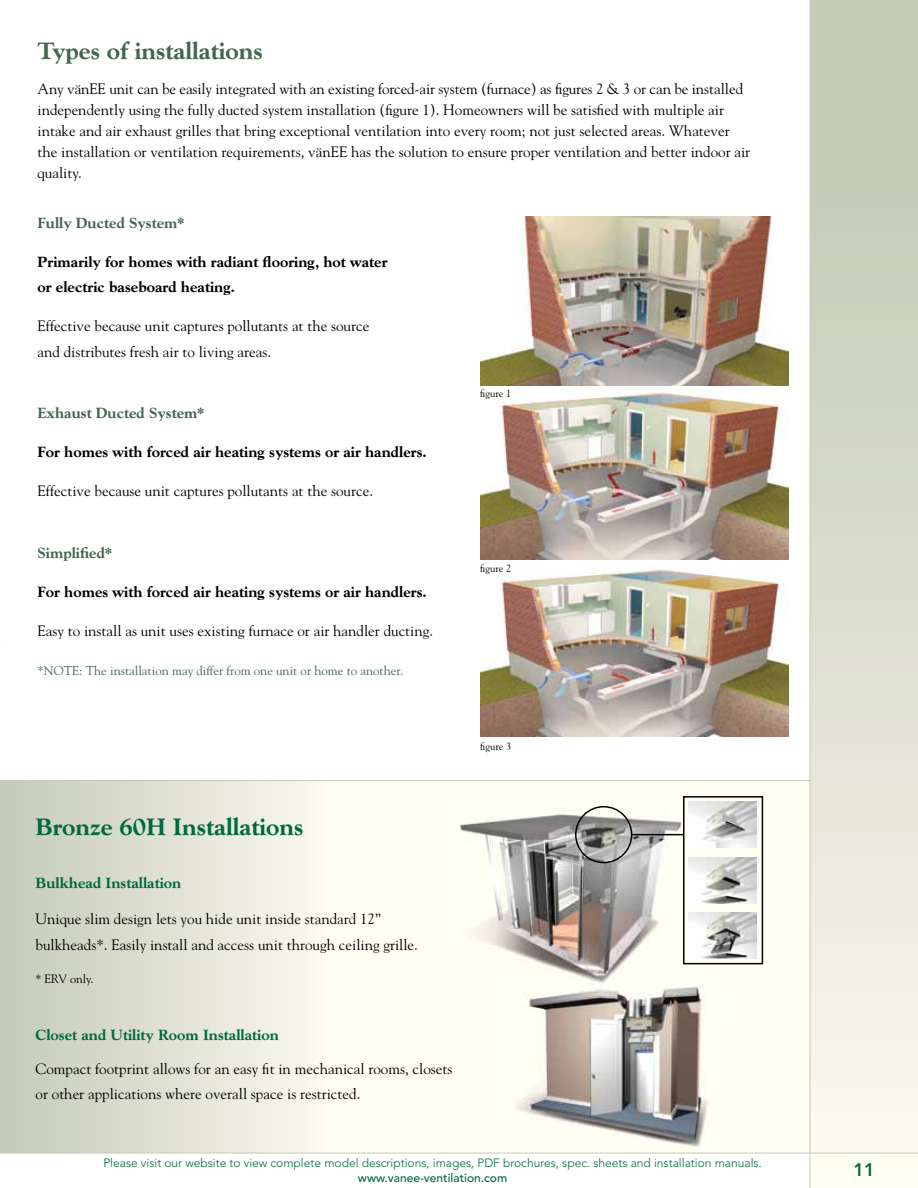
<style>
.page{position:relative;width:918px;height:1188px;background:#fff}
.page>*{position:absolute;margin:0;border:0;box-sizing:border-box;transform-origin:0 0}
.t1{font:800 24px "Goudy";color:#006940}
.t2{font:800 24px "Goudy";color:#42664f}
.t3{font:800 18px "Avenir";color:#006940}
.t4{font:15px/21px "Goudy";color:#000}
.t5{font:800 15px/25.5px "Goudy";color:#000}
.t6{font:800 15px "Goudy";color:#006940}
.t7{font:800 15px "Goudy";color:#42664f}
.t8{font:12.75px "Goudy";color:#42664f}
.t9{font:300 12px "Avenir";color:#006940}
.t10{font:500 12px "Avenir";color:#006940}
.t11{font:12px "Goudy";color:#000}
.t12{font:10.5px "Goudy";color:#000}
</style>
<div class="page">
<svg style="left:0;top:781px;width:810px;height:372px"></svg>
<div style="left:810px;top:0;width:108px;height:1188px;background:linear-gradient(to bottom,#bec5b2,#fcf9ef)"></div>
<hr style="left:810px;top:0;width:1px;height:1188px;background:#c6cbba">
<hr style="left:0;top:1153px;width:918px;height:1px;background:#c6cbba">
<img style="left:480px;top:216px;width:309px;height:169px">
<img style="left:480px;top:390px;width:309px;height:170px">
<img style="left:480px;top:567px;width:309px;height:169px">
<img style="left:452px;top:797px;width:250px;height:226px">
<img style="left:497px;top:984px;width:230px;height:167px">
<img style="left:688px;top:802px;width:69px;height:46px">
<img style="left:688px;top:857px;width:69px;height:46px">
<img style="left:688px;top:913px;width:69px;height:45px">
<div style="left:683px;top:796px;width:80px;height:168px;border:2px solid #000"></div>
<div style="left:575px;top:806px;width:57px;height:57px;border:2px solid #000;border-radius:50%"></div>
<hr style="left:632px;top:834px;width:51px;height:1px;background:#000">
<hr style="left:0;top:780px;width:810px;height:1px;background:#c6cbba">
<h1 class="t2" style="left:37px;top:37px;width:227px">Types of installations</h1>
<p class="t4" style="left:37px;top:78px;width:714px">Any vänEE unit can be easily integrated with an existing forced-air system (furnace) as figures 2 &amp; 3 or can be installed independently using the fully ducted system installation (figure 1). Homeowners will be satisfied with multiple air intake and air exhaust grilles that bring exceptional ventilation into every room; not just selected areas. Whatever the installation or ventilation requirements, vänEE has the solution to ensure proper ventilation and better indoor air quality.</p>
<p class="t7" style="left:37px;top:214px;width:148px">Fully Ducted System*</p>
<p class="t5" style="left:37px;top:249px;width:352px">Primarily for homes with radiant flooring, hot water or electric baseboard heating.</p>
<p class="t4" style="left:37px;top:313px;width:333px;line-height:25.5px">Effective because unit captures pollutants at the source and distributes fresh air to living areas.</p>
<p class="t7" style="left:37px;top:404px;width:168px">Exhaust Ducted System*</p>
<p class="t5" style="left:37px;top:439px;width:391px">For homes with forced air heating systems or air handlers.</p>
<p class="t4" style="left:37px;top:480px;width:337px">Effective because unit captures pollutants at the source.</p>
<p class="t7" style="left:37px;top:544px;width:76px">Simplified*</p>
<p class="t5" style="left:37px;top:579px;width:391px">For homes with forced air heating systems or air handlers.</p>
<p class="t4" style="left:37px;top:620px;width:397px">Easy to install as unit uses existing furnace or air handler ducting.</p>
<p class="t8" style="left:37px;top:662px;width:367px">*NOTE: The installation may differ from one unit or home to another.</p>
<h1 class="t1" style="left:36px;top:812px;width:270px">Bronze 60H Installations</h1>
<p class="t6" style="left:36px;top:874px;width:147px">Bulkhead Installation</p>
<p class="t4" style="left:36px;top:906px;width:384px;line-height:25.5px">Unique slim design lets you hide unit inside standard 12” bulkheads*. Easily install and access unit through ceiling grille.</p>
<p class="t11" style="left:36px;top:972px;width:59px">* ERV only.</p>
<p class="t6" style="left:36px;top:1026px;width:245px">Closet and Utility Room Installation</p>
<p class="t4" style="left:36px;top:1055px;width:419px;line-height:25.5px">Compact footprint allows for an easy fit in mechanical rooms, closets or other applications where overall space is restricted.</p>
<p class="t12" style="left:480px;top:387px;width:33px">figure 1</p>
<p class="t12" style="left:480px;top:561px;width:33px">figure 2</p>
<p class="t12" style="left:480px;top:740px;width:33px">figure 3</p>
<p class="t9" style="left:103px;top:1156px;width:660px">Please visit our website to view complete model descriptions, images, PDF brochures, spec. sheets and installation manuals.</p>
<p class="t10" style="left:358px;top:1170px;width:151px">www.vanee-ventilation.com</p>
<p class="t3" style="left:853px;top:1160px;width:23px">11</p>
</div>
